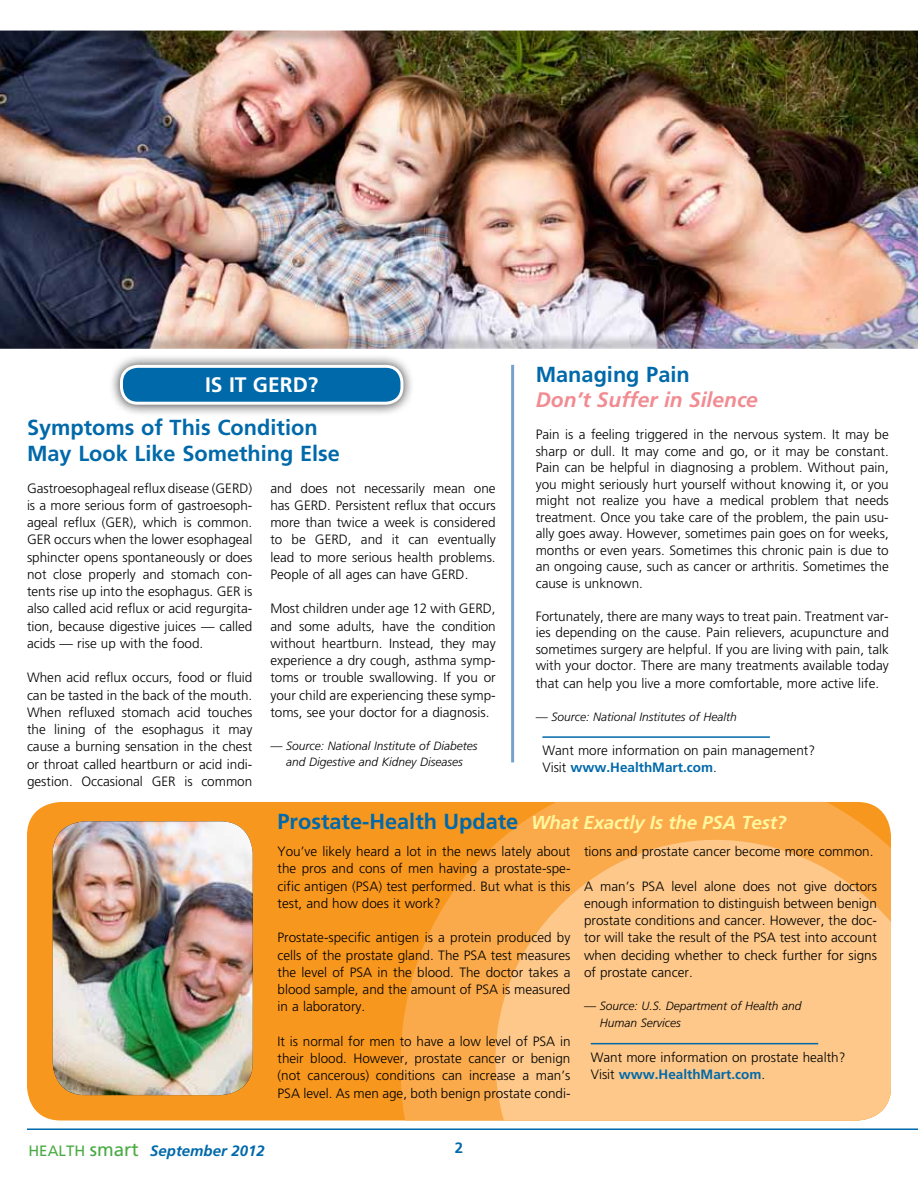
<style>
.page{position:relative;width:918px;height:1188px;background:#fff}
.page>*{position:absolute;margin:0;border:0;box-sizing:border-box;transform-origin:0 0}
.t1{font:700 21.75px/25.5px "Frutiger";color:#0069aa}
.t2{font:italic 700 21px "Frutiger";color:#f18c92}
.t3{font:700 21px "Frutiger";color:#fff}
.t4{font:italic 700 18.75px "Frutiger";letter-spacing:-.01em;color:#fff79d}
.t5{font:italic 700 15px "Frutiger";color:#0069aa}
.t6{font:700 15px "Frutiger";color:#0069aa}
.t7{font:300 13.5px/17.2px "Frutiger";color:#000;text-align:justify}
.t8{font:italic 300 12px/16.5px "Frutiger";color:#000;text-align:center}
.s1{font-weight:700;color:#0069aa}
.s2{font-style:normal;font-size:21.75px;color:#0069aa}
.s3{font-weight:400;font-style:normal;color:#49aa42}
.s4{font-weight:400;font-style:normal;font-size:18.75px;color:#49aa42}
</style>
<div class="page">
<div style="left:27px;top:802px;width:864px;height:319px;background:#f8971d;border-radius:34px"></div>
<svg style="left:400px;top:887px;width:57px;height:233px;fill:#faaa4b"></svg>
<svg style="left:457px;top:802px;width:434px;height:318px;background:#fbbe75"></svg>
<img style="left:0;top:47px;width:918px;height:285px">
<div style="left:0;top:332px;width:918px;height:26px;background:#000;opacity:.22"></div>
<div style="left:0;top:349px;width:918px;height:9px;background:#fff"></div>
<div style="left:0;top:21px;width:918px;height:26px;background:#000;opacity:.22"></div>
<div style="left:0;top:21px;width:918px;height:10px;background:#fff"></div>
<hr style="left:511px;top:365px;width:3px;height:397px;background:#75a1ce">
<hr style="left:27px;top:1128px;width:891px;height:2px;background:#0069aa">
<hr style="left:542px;top:736px;width:228px;height:2px;background:#0069aa">
<img style="left:53px;top:821px;width:200px;height:274px">
<hr style="left:591px;top:1043px;width:227px;height:1px;background:#0069aa">
<div style="left:108px;top:353px;width:307px;height:63px;background:#000;opacity:.75"></div>
<div style="left:121px;top:366px;width:281px;height:37px;background:#0069aa;border-radius:16px"></div>
<div style="left:120px;top:365px;width:283px;height:40px;border:3px solid #fff;border-radius:16px"></div>
<h2 class="t3" style="left:205px;top:373px;width:115px">Is It GERD?</h2>
<h1 class="t1" style="left:27px;top:415px;width:315px">Symptoms of This Condition<br>May Look Like Something Else</h1>
<p class="t7" style="left:27px;top:479px;width:227px">Gastroesophageal reflux disease (GERD) is a more serious form of gastroesoph&shy;ageal reflux (GER), which is common.<br>GER occurs when the lower esophageal sphincter opens spontaneously or does not close properly and stomach con&shy;tents rise up into the esophagus. GER is also called acid reflux or acid regurgita&shy;tion, because digestive juices — called acids — rise up with the food.</p>
<p class="t7" style="left:27px;top:669px;width:227px">When acid reflux occurs, food or fluid can be tasted in the back of the mouth.<br>When refluxed stomach acid touches the lining of the esophagus it may cause a burning sensation in the chest or throat called heartburn or acid indi&shy;gestion. Occasional GER is common</p>
<p class="t7" style="left:270px;top:479px;width:227px">and does not necessarily mean one has GERD. Persistent reflux that occurs more than twice a week is considered to be GERD, and it can eventually lead to more serious health problems.<br>People of all ages can have GERD.</p>
<p class="t7" style="left:270px;top:600px;width:227px">Most children under age 12 with GERD, and some adults, have the condition without heartburn. Instead, they may experience a dry cough, asthma symp&shy;toms or trouble swallowing. If you or your child are experiencing these symp&shy;toms, see your doctor for a diagnosis.</p>
<p class="t8" style="left:270px;top:737px;width:209px">— Source: National Institute of Diabetes and Digestive and Kidney Diseases</p>
<h1 class="t1" style="left:536px;top:361px;width:156px">Managing Pain</h1>
<h2 class="t2" style="left:536px;top:388px;width:224px">Don’t Suffer in Silence</h2>
<p class="t7" style="left:536px;top:426px;width:355px;line-height:16.5px">Pain is a feeling triggered in the nervous system. It may be sharp or dull. It may come and go, or it may be constant.<br>Pain can be helpful in diagnosing a problem. Without pain, you might seriously hurt yourself without knowing it, or you might not realize you have a medical problem that needs treatment. Once you take care of the problem, the pain usu&shy;ally goes away. However, sometimes pain goes on for weeks, months or even years. Sometimes this chronic pain is due to an ongoing cause, such as cancer or arthritis. Sometimes the cause is unknown.</p>
<p class="t7" style="left:536px;top:608px;width:355px;line-height:16.6px">Fortunately, there are many ways to treat pain. Treatment var&shy;ies depending on the cause. Pain relievers, acupuncture and sometimes surgery are helpful. If you are living with pain, talk with your doctor. There are many treatments available today that can help you live a more comfortable, more active life.</p>
<p class="t8" style="left:536px;top:708px;width:203px">— Source: National Institutes of Health</p>
<p class="t7" style="left:542px;top:742px;width:274px">Want more information on pain management?<br>Visit <span class="s1">www.HealthMart.com</span>.</p>
<h3 class="t4" style="left:278px;top:812px;width:510px"><span class="s2">Prostate-Health Update</span> What Exactly Is the PSA Test?</h3>
<p class="t7" style="left:278px;top:843px;width:294px">You’ve likely heard a lot in the news lately about the pros and cons of men having a prostate-spe&shy;cific antigen (PSA) test performed. But what is this test, and how does it work?</p>
<p class="t7" style="left:278px;top:929px;width:294px">Prostate-specific antigen is a protein produced by cells of the prostate gland. The PSA test measures the level of PSA in the blood. The doctor takes a blood sample, and the amount of PSA is measured in a laboratory.</p>
<p class="t7" style="left:278px;top:1033px;width:295px">It is normal for men to have a low level of PSA in their blood. However, prostate cancer or benign (not cancerous) conditions can increase a man’s PSA level. As men age, both benign prostate condi-</p>
<p class="t7" style="left:584px;top:843px;width:291px">tions and prostate cancer become more common.</p>
<p class="t7" style="left:584px;top:877px;width:294px">A man’s PSA level alone does not give doctors enough information to distinguish between benign prostate conditions and cancer. However, the doc&shy;tor will take the result of the PSA test into account when deciding whether to check further for signs of prostate cancer.</p>
<p class="t8" style="left:600px;top:997px;width:203px;line-height:17.2px;text-align:left;text-indent:-16px">— Source: U.S. Department of Health and<br>Human Services</p>
<p class="t7" style="left:591px;top:1048px;width:256px">Want more information on prostate health?<br>Visit <span class="s1">www.HealthMart.com</span>.</p>
<p class="t5" style="left:28px;top:1142px;width:238px"><span class="s3">HEALTH</span> <span class="s4">smart</span> September 2012</p>
<p class="t6" style="left:455px;top:1139px;width:10px">2</p>
</div>
